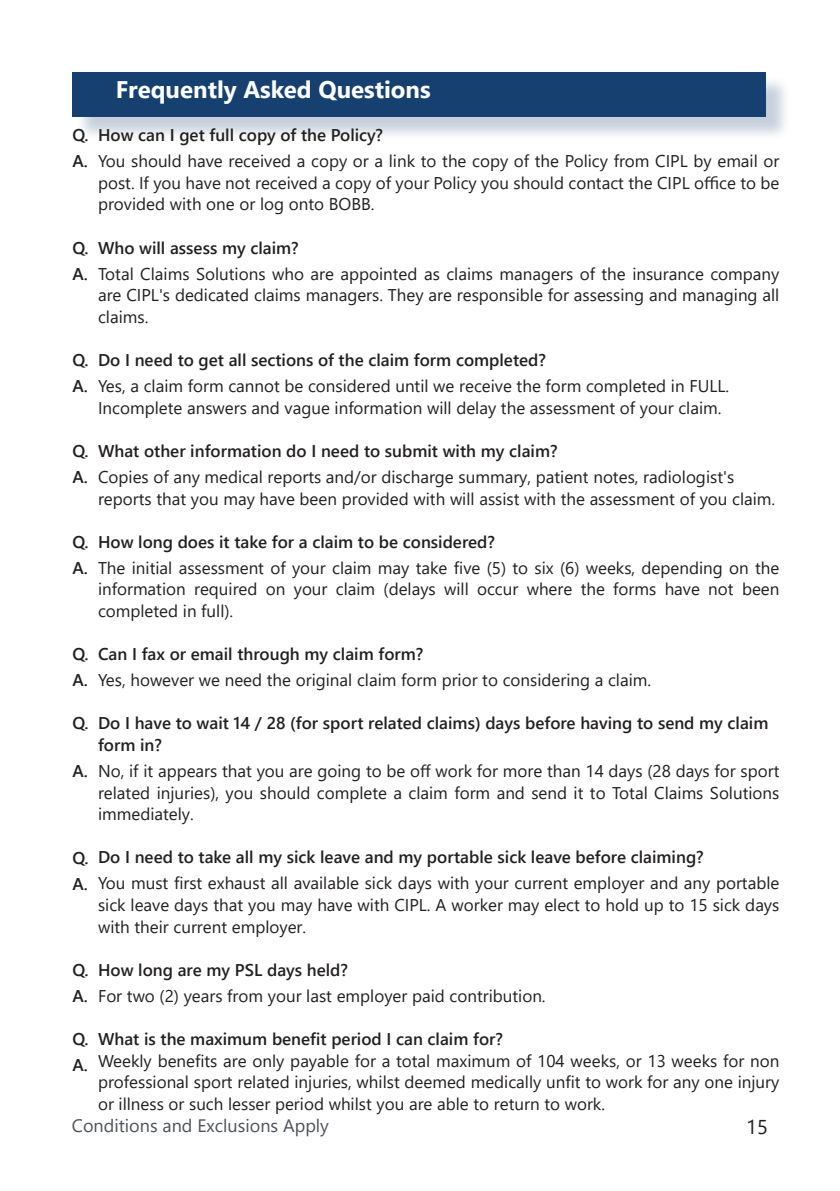
<style>
.page{position:relative;width:840px;height:1191px;background:#fff}
.page>*{position:absolute;margin:0;border:0;box-sizing:border-box;transform-origin:0 0}
.t1{font:700 24px "Segoe UI";color:#fff}
.t2{font:20px "Segoe UI";color:#221f1f}
.t3{font:18px "Segoe UI";color:#4d5259}
.t4{font:17px/21.6px "Segoe UI";color:#221f1f;text-align:justify}
.t5{font:600 17px/26px "Segoe UI";color:#221f1f}
</style>
<div class="page">
<div style="left:75px;top:75px;width:715px;height:67px;background:#174170;opacity:.25"></div>
<div style="left:72px;top:72px;width:693px;height:45px;background:#164070"></div>
<p class="t5" style="left:72px;top:124px;width:18px">Q.<br>A.</p>
<p class="t5" style="left:72px;top:236px;width:18px">Q.<br>A.</p>
<p class="t5" style="left:72px;top:349px;width:18px">Q.<br>A.</p>
<p class="t5" style="left:72px;top:439px;width:18px">Q.<br>A.</p>
<p class="t5" style="left:72px;top:530px;width:18px">Q.<br>A.</p>
<p class="t5" style="left:72px;top:643px;width:18px">Q.<br>A.</p>
<p class="t5" style="left:72px;top:712px;width:18px">Q.</p>
<p class="t5" style="left:72px;top:759px;width:17px">A.</p>
<p class="t5" style="left:72px;top:846px;width:18px">Q.<br>A.</p>
<p class="t5" style="left:72px;top:958px;width:18px">Q.<br>A.</p>
<p class="t5" style="left:72px;top:1028px;width:18px">Q.<br>A.</p>
<h1 class="t1" style="left:116px;top:80px;width:316px">Frequently Asked Questions</h1>
<p class="t5" style="left:98px;top:121px;width:286px">How can I get full copy of the Policy?</p>
<p class="t4" style="left:98px;top:149px;width:682px">You should have received a copy or a link to the copy of the Policy from CIPL by email or post. If you have not received a copy of your Policy you should contact the CIPL office to be provided with one or log onto BOBB.</p>
<p class="t5" style="left:98px;top:233px;width:202px">Who will assess my claim?</p>
<p class="t4" style="left:98px;top:261px;width:682px">Total Claims Solutions who are appointed as claims managers of the insurance company are CIPL's dedicated claims managers. They are responsible for assessing and managing all claims.</p>
<p class="t5" style="left:98px;top:346px;width:449px">Do I need to get all sections of the claim form completed?</p>
<p class="t4" style="left:98px;top:374px;width:632px">Yes, a claim form cannot be considered until we receive the form completed in FULL.<br>Incomplete answers and vague information will delay the assessment of your claim.</p>
<p class="t5" style="left:98px;top:436px;width:461px">What other information do I need to submit with my claim?</p>
<p class="t4" style="left:98px;top:464px;width:678px">Copies of any medical reports and/or discharge summary, patient notes, radiologist's reports that you may have been provided with will assist with the assessment of you claim.</p>
<p class="t5" style="left:98px;top:527px;width:398px">How long does it take for a claim to be considered?</p>
<p class="t4" style="left:98px;top:555px;width:682px">The initial assessment of your claim may take five (5) to six (6) weeks, depending on the information required on your claim (delays will occur where the forms have not been completed in full).</p>
<p class="t5" style="left:98px;top:640px;width:327px">Can I fax or email through my claim form?</p>
<p class="t4" style="left:98px;top:668px;width:554px">Yes, however we need the original claim form prior to considering a claim.</p>
<p class="t5" style="left:98px;top:711px;width:671px;line-height:21.6px">Do I have to wait 14 / 28 (for sport related claims) days before having to send my claim form in?</p>
<p class="t4" style="left:98px;top:758px;width:682px">No, if it appears that you are going to be off work for more than 14 days (28 days for sport related injuries), you should complete a claim form and send it to Total Claims Solutions immediately.</p>
<p class="t5" style="left:98px;top:843px;width:607px">Do I need to take all my sick leave and my portable sick leave before claiming?</p>
<p class="t4" style="left:98px;top:874px;width:682px">You must first exhaust all available sick days with your current employer and any portable sick leave days that you may have with CIPL. A worker may elect to hold up to 15 sick days with their current employer.</p>
<p class="t5" style="left:98px;top:955px;width:251px">How long are my PSL days held?</p>
<p class="t4" style="left:98px;top:986px;width:449px">For two (2) years from your last employer paid contribution.</p>
<p class="t5" style="left:98px;top:1024px;width:406px">What is the maximum benefit period I can claim for?</p>
<p class="t4" style="left:98px;top:1048px;width:682px">Weekly benefits are only payable for a total maximum of 104 weeks, or 13 weeks for non professional sport related injuries, whilst deemed medically unfit to work for any one injury or illness or such lesser period whilst you are able to return to work.</p>
<p class="t3" style="left:72px;top:1118px;width:258px">Conditions and Exclusions Apply</p>
<p class="t2" style="left:745px;top:1107px;width:23px">15</p>
</div>
